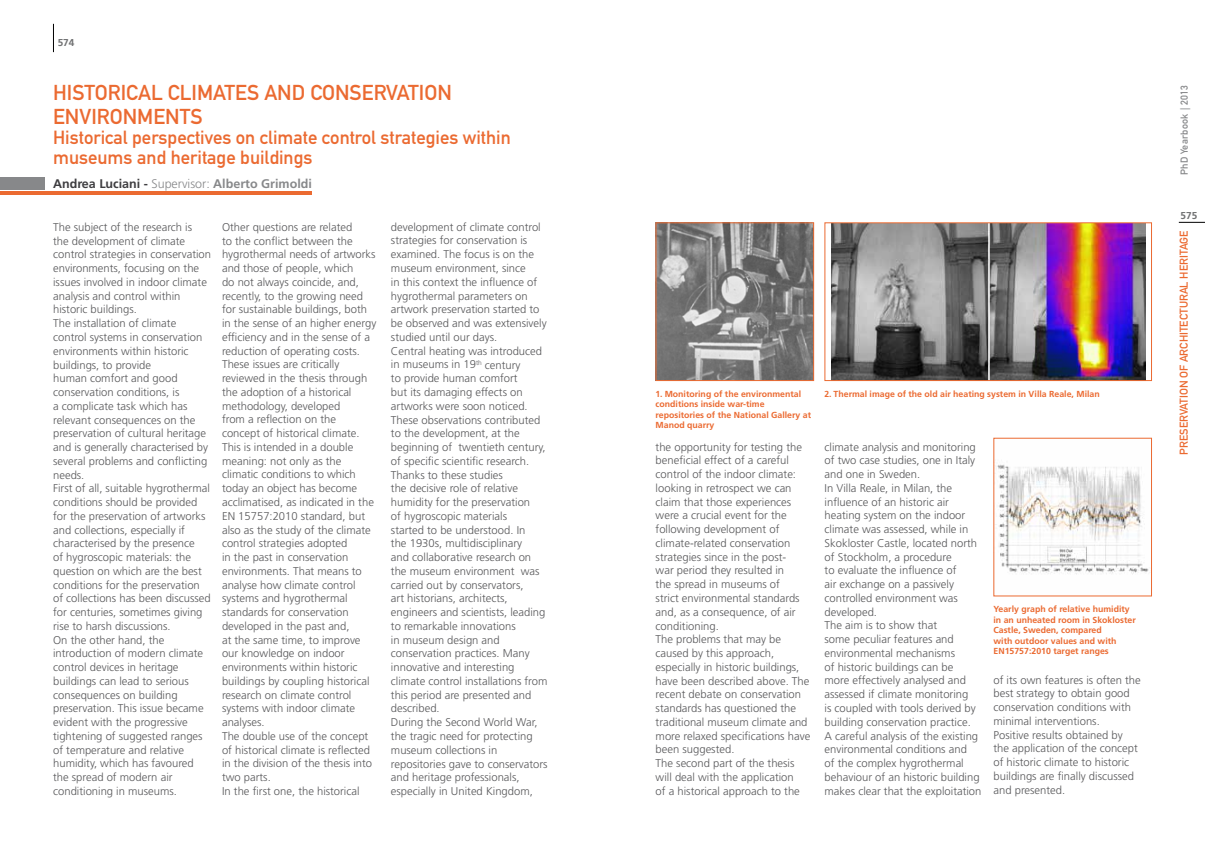
<style>
.page{position:relative;width:1205px;height:851px;background:#fff}
.page>*{position:absolute;margin:0;border:0;box-sizing:border-box;transform-origin:0 0}
.t1{font:21.25px/23.8px "DIN Mittelschrift Std";color:#eb6a31}
.t2{font:18.75px/20px "DIN Mittelschrift Std";color:#eb6a31}
.t3{font:700 12.5px "Frutiger LT Std";color:#87888a}
.t4{font:300 11.25px/13.8px "Frutiger LT Std";color:#58585a}
.t5{font:11.25px "DIN Mittelschrift Std";color:#eb6a31}
.t6{font:10px "DIN Mittelschrift Std";letter-spacing:.03em;color:#87888a}
.t7{font:700 10px "Frutiger LT Std";color:#707172}
.t8{font:700 8.75px/10.5px "Frutiger LT Std";color:#eb6a31}
.s1{color:#3e3d40}
.s2{font-weight:300}
</style>
<div class="page">
<svg style="left:53px;top:24px;width:1px;height:28px"></svg>
<svg style="left:1179px;top:222px;width:26px;height:1px"></svg>
<hr style="left:0;top:191px;width:312px;height:4px;background:#eb6a31">
<div style="left:0;top:178px;width:44px;height:12px;background:#87888a"></div>
<img style="left:658px;top:224px;width:154px;height:155px">
<div style="left:656px;top:222px;width:158px;height:159px;border:1px solid #eb6a31"></div>
<img style="left:997px;top:464px;width:152px;height:111px">
<div style="left:993px;top:438px;width:159px;height:158px;border:1px solid #eb6a31"></div>
<img style="left:831px;top:224px;width:314px;height:155px">
<div style="left:824px;top:222px;width:328px;height:159px;border:1px solid #eb6a31"></div>
<p class="t7" style="left:58px;top:37px;width:18px">574</p>
<h1 class="t1" style="left:53px;top:81px;width:400px">HISTORICAL CLIMATES AND CONSERVATION<br>ENVIRONMENTS</h1>
<h2 class="t2" style="left:53px;top:127px;width:459px">Historical perspectives on climate control strategies within museums and heritage buildings</h2>
<p class="t3" style="left:53px;top:176px;width:260px"><span class="s1">Andrea Luciani -</span> <span class="s2">Supervisor:</span> Alberto Grimoldi</p>
<p class="t4" style="left:53px;top:220px;width:159px">The subject of the research is<br>the development of climate control strategies in conservation environments, focusing on the issues involved in indoor climate analysis and control within historic buildings.<br>The installation of climate control systems in conservation environments within historic buildings, to provide<br>human comfort and good conservation conditions, is<br>a complicate task which has relevant consequences on the preservation of cultural heritage and is generally characterised by several problems and conflicting needs.<br>First of all, suitable hygrothermal conditions should be provided for the preservation of artworks and collections, especially if characterised by the presence<br>of hygroscopic materials: the question on which are the best conditions for the preservation of collections has been discussed for centuries, sometimes giving rise to harsh discussions.<br>On the other hand, the introduction of modern climate control devices in heritage buildings can lead to serious consequences on building preservation. This issue became evident with the progressive tightening of suggested ranges of temperature and relative humidity, which has favoured the spread of modern air conditioning in museums.</p>
<p class="t4" style="left:222px;top:220px;width:156px">Other questions are related<br>to the conflict between the hygrothermal needs of artworks and those of people, which<br>do not always coincide, and, recently, to the growing need for sustainable buildings, both in the sense of an higher energy efficiency and in the sense of a reduction of operating costs.<br>These issues are critically reviewed in the thesis through the adoption of a historical methodology, developed<br>from a reflection on the concept of historical climate.<br>This is intended in a double meaning: not only as the climatic conditions to which today an object has become acclimatised, as indicated in the<br>EN 15757:2010 standard, but also as the study of the climate control strategies adopted<br>in the past in conservation environments. That means to analyse how climate control systems and hygrothermal standards for conservation developed in the past and,<br>at the same time, to improve our knowledge on indoor environments within historic buildings by coupling historical research on climate control systems with indoor climate analyses.<br>The double use of the concept of historical climate is reflected in the division of the thesis into two parts.<br>In the first one, the historical</p>
<p class="t4" style="left:391px;top:220px;width:158px">development of climate control strategies for conservation is examined. The focus is on the museum environment, since<br>in this context the influence of hygrothermal parameters on artwork preservation started to be observed and was extensively studied until our days.<br>Central heating was introduced in museums in 19<sup>th</sup> century<br>to provide human comfort<br>but its damaging effects on artworks were soon noticed.<br>These observations contributed to the development, at the beginning of twentieth century, of specific scientific research.<br>Thanks to these studies<br>the decisive role of relative humidity for the preservation<br>of hygroscopic materials<br>started to be understood. In<br>the 1930s, multidisciplinary<br>and collaborative research on the museum environment was carried out by conservators,<br>art historians, architects, engineers and scientists, leading to remarkable innovations<br>in museum design and conservation practices. Many innovative and interesting climate control installations from this period are presented and described.<br>During the Second World War, the tragic need for protecting museum collections in repositories gave to conservators and heritage professionals, especially in United Kingdom,</p>
<p class="t8" style="left:656px;top:388px;width:157px">1. Monitoring of the environmental conditions inside war-time repositories of the National Gallery at<br>Manod quarry</p>
<p class="t8" style="left:824px;top:388px;width:277px">2. Thermal image of the old air heating system in Villa Reale, Milan</p>
<p class="t4" style="left:656px;top:440px;width:156px">the opportunity for testing the beneficial effect of a careful control of the indoor climate: looking in retrospect we can claim that those experiences were a crucial event for the following development of climate-related conservation strategies since in the post-<br>war period they resulted in<br>the spread in museums of<br>strict environmental standards and, as a consequence, of air conditioning.<br>The problems that may be caused by this approach, especially in historic buildings, have been described above. The recent debate on conservation standards has questioned the traditional museum climate and more relaxed specifications have been suggested.<br>The second part of the thesis will deal with the application<br>of a historical approach to the</p>
<p class="t4" style="left:824px;top:440px;width:158px">climate analysis and monitoring of two case studies, one in Italy and one in Sweden.<br>In Villa Reale, in Milan, the influence of an historic air heating system on the indoor climate was assessed, while in<br>Skokloster Castle, located north of Stockholm, a procedure<br>to evaluate the influence of<br>air exchange on a passively controlled environment was developed.<br>The aim is to show that<br>some peculiar features and environmental mechanisms<br>of historic buildings can be<br>more effectively analysed and assessed if climate monitoring<br>is coupled with tools derived by building conservation practice.<br>A careful analysis of the existing environmental conditions and<br>of the complex hygrothermal behaviour of an historic building makes clear that the exploitation</p>
<p class="t8" style="left:993px;top:603px;width:144px">Yearly graph of relative humidity in an unheated room in Skokloster<br>Castle, Sweden, compared<br>with outdoor values and with<br>EN15757:2010 target ranges</p>
<p class="t4" style="left:993px;top:672px;width:149px">of its own features is often the best strategy to obtain good conservation conditions with minimal interventions.<br>Positive results obtained by the application of the concept of historic climate to historic buildings are finally discussed and presented.</p>
<p class="t6" style="left:1178px;top:175px;width:92px;rotate:-90deg">PhD Yearbook | 2013</p>
<p class="t7" style="left:1180px;top:210px;width:18px">575</p>
<p class="t5" style="left:1177px;top:454px;width:225px;rotate:-90deg">PRESERVATION OF ARCHITECTURAL HERITAGE</p>
</div>
